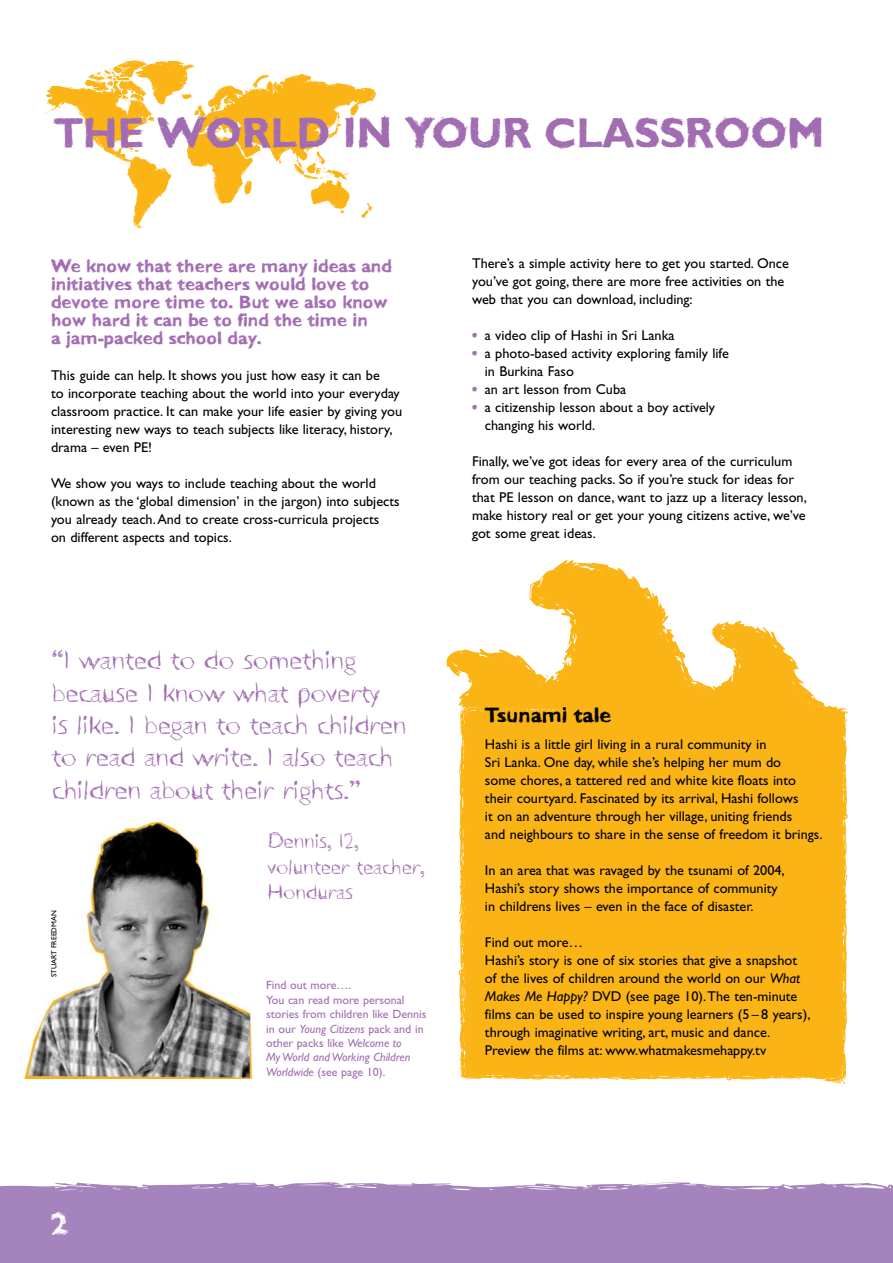
<style>
.page{position:relative;width:893px;height:1263px;background:#fff}
.page>*{position:absolute;margin:0;border:0;box-sizing:border-box;transform-origin:0 0}
.t1{font:700 42px "SC James";color:#a26cb2}
.t2{font:700 30px "SC Raaid";color:#fff}
.t3{font:27px/32.4px "SC Talia";color:#a26cb2}
.t4{font:21px/25.2px "SC Talia";color:#a26cb2}
.t5{font:700 21px "SC James";color:#000}
.t6{font:700 18px/18px "SC James";color:#a26cb2}
.t7{font:14.25px/18px "Gill Sans";color:#000}
.t8{font:12px/14.4px "Gill Sans";color:#a26cb2}
.t9{font:7.5px "Gill Sans";color:#000}
.s1{font-style:italic}
.s2{font-family:"SC James";font-weight:700;color:#a26cb2}
</style>
<div class="page">
<img style="left:23px;top:818px;width:231px;height:261px">
<div style="left:0;top:1182px;width:891px;height:81px;background:#a583bc"></div>
<svg style="left:50px;top:60px;width:326px;height:163px"></svg>
<div style="left:459px;top:708px;width:389px;height:376px;background:#fbb416"></div>
<svg style="left:446px;top:560px;width:395px;height:161px"></svg>
<svg style="left:891px;top:1184px;width:2px;height:79px"></svg>
<h1 class="t1" style="left:54px;top:116px;width:772px">THE WORLD IN YOUR CLASSROOM</h1>
<p class="t6" style="left:51px;top:259px;width:342px">We know that there are many ideas and initiatives that teachers would love to devote more time to. But we also know how hard it can be to find the time in<br>a jam-packed school day.</p>
<p class="t7" style="left:51px;top:367px;width:353px">This guide can help. It shows you just how easy it can be<br>to incorporate teaching about the world into your everyday classroom practice. It can make your life easier by giving you interesting new ways to teach subjects like literacy, history, drama – even PE!</p>
<p class="t7" style="left:51px;top:475px;width:350px">We show you ways to include teaching about the world (known as the ‘global dimension’ in the jargon) into subjects you already teach.And to create cross-curricula projects<br>on different aspects and topics.</p>
<h3 class="t3" style="left:52px;top:644px;width:356px">“I wanted to do something because I know what poverty<br>is like. I began to teach children to read and write. I also teach children about their rights.”</h3>
<p class="t9" style="left:51px;top:977px;width:68px;rotate:-90deg">STUART FREEDMAN</p>
<h3 class="t4" style="left:268px;top:829px;width:159px">Dennis, 12, volunteer teacher,<br>Honduras</h3>
<p class="t8" style="left:266px;top:979px;width:162px">Find out more….<br>You can read more personal stories from children like Dennis in our <span class="s1">Young Citizens</span> pack and in other packs like <span class="s1">Welcome to<br>My World and Working Children<br>Worldwide</span> (see page 10).</p>
<p class="t7" style="left:472px;top:256px;width:318px">There’s a simple activity here to get you started. Once you’ve got going, there are more free activities on the web that you can download, including:</p>
<p class="t7" style="left:472px;top:328px;width:204px"><span class="s2">•</span> a video clip of Hashi in Sri Lanka</p>
<p class="t7" style="left:485px;top:346px;width:246px;text-indent:-13px"><span class="s2">•</span> a photo-based activity exploring family life in Burkina Faso</p>
<p class="t7" style="left:472px;top:382px;width:156px"><span class="s2">•</span> an art lesson from Cuba</p>
<p class="t7" style="left:485px;top:400px;width:232px;text-indent:-13px"><span class="s2">•</span> a citizenship lesson about a boy actively changing his world.</p>
<p class="t7" style="left:472px;top:454px;width:336px">Finally, we’ve got ideas for every area of the curriculum from our teaching packs. So if you’re stuck for ideas for that PE lesson on dance, want to jazz up a literacy lesson, make history real or get your young citizens active, we’ve got some great ideas.</p>
<h3 class="t5" style="left:485px;top:707px;width:128px">Tsunami tale</h3>
<p class="t7" style="left:485px;top:737px;width:339px">Hashi is a little girl living in a rural community in<br>Sri Lanka. One day, while she’s helping her mum do<br>some chores, a tattered red and white kite floats into their courtyard. Fascinated by its arrival, Hashi follows<br>it on an adventure through her village, uniting friends<br>and neighbours to share in the sense of freedom it brings.</p>
<p class="t7" style="left:485px;top:863px;width:301px">In an area that was ravaged by the tsunami of 2004,<br>Hashi’s story shows the importance of community in childrens lives – even in the face of disaster.</p>
<p class="t7" style="left:485px;top:935px;width:327px">Find out more…<br>Hashi’s story is one of six stories that give a snapshot of the lives of children around the world on our <span class="s1">What Makes Me Happy?</span> DVD (see page 10).The ten-minute films can be used to inspire young learners (5 – 8 years), through imaginative writing, art, music and dance.<br>Preview the films at: www.whatmakesmehappy.tv</p>
<h2 class="t2" style="left:51px;top:1210px;width:18px">2</h2>
</div>
